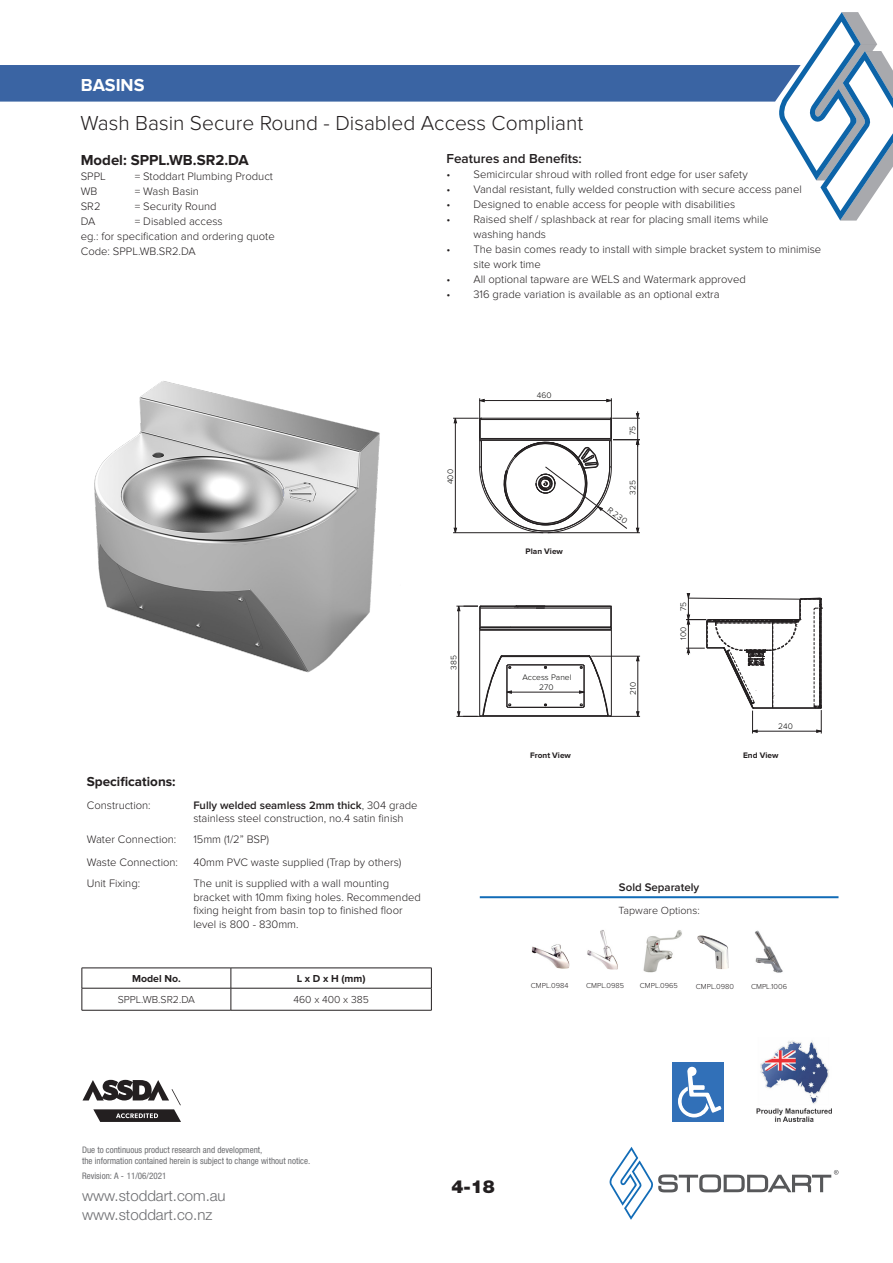
<style>
.page{position:relative;width:893px;height:1263px;background:#fff}
.page>*{position:absolute;margin:0;border:0;box-sizing:border-box;transform-origin:0 0}
.t1{font:300 21px "Proxima Nova";color:#231f20}
.t2{font:700 18px "Proxima Nova";color:#fff}
.t3{font:900 18px "Helvetica Neue LT Std";color:#231f20}
.t4{font:300 15px/19.5px "Helvetica Neue";color:#6c6d70}
.t5{font:700 15px "Proxima Nova";color:#231f20}
.t6{font:600 13.5px "Proxima Nova";color:#231f20}
.t7{font:700 13.5px "Proxima Nova";color:#231f20}
.t8{font:600 11.4px "Proxima Nova";color:#231f20}
.Dot_Points{font:300 11.25px/13.5px "Proxima Nova";color:#231f20}
.t9{font:300 10.8px "Proxima Nova";color:#231f20}
.t10{font:300 10.5px "Proxima Nova";color:#231f20}
.t11{font:700 10.5px "Proxima Nova";color:#231f20}
.t12{font:condensed 9px/10.8px "Helvetica Neue LT Pro";color:#6c6d70}
.t13{font:300 8.25px "Proxima Nova";color:#050504}
.t14{font:700 8.25px "Proxima Nova";color:#231f20}
.t15{font:300 7.5px "Proxima Nova";color:#231f20}
.s1{font-weight:600}
</style>
<div class="page">
<svg style="left:0;top:12px;width:893px;height:209px"></svg>
<svg style="left:609px;top:1147px;width:229px;height:73px"></svg>
<svg style="left:82px;top:1080px;width:99px;height:42px"></svg>
<img style="left:756px;top:1040px;width:76px;height:82px">
<hr style="left:611px;top:630px;width:1px;height:86px;background:#231f20">
<hr style="left:479px;top:630px;width:1px;height:86px;background:#231f20">
<hr style="left:480px;top:630px;width:131px;height:1px;background:#231f20">
<hr style="left:637px;top:656px;width:1px;height:60px;background:#231f20">
<hr style="left:591px;top:656px;width:49px;height:1px;background:#231f20">
<hr style="left:610px;top:716px;width:30px;height:1px;background:#231f20">
<hr style="left:458px;top:606px;width:1px;height:110px;background:#231f20">
<svg style="left:636px;top:711px;width:3px;height:6px"></svg>
<hr style="left:480px;top:400px;width:131px;height:1px;background:#231f20">
<hr style="left:479px;top:398px;width:1px;height:40px;background:#231f20">
<hr style="left:611px;top:398px;width:1px;height:40px;background:#231f20">
<svg style="left:479px;top:399px;width:6px;height:3px"></svg>
<svg style="left:606px;top:399px;width:6px;height:3px"></svg>
<svg style="left:456px;top:605px;width:156px;height:25px"></svg>
<svg style="left:456px;top:655px;width:156px;height:62px"></svg>
<svg style="left:686px;top:593px;width:136px;height:140px"></svg>
<svg style="left:453px;top:411px;width:187px;height:123px"></svg>
<img style="left:94px;top:381px;width:286px;height:292px">
<hr style="left:480px;top:896px;width:358px;height:2px;background:#126cb7">
<img style="left:531px;top:944px;width:39px;height:25px">
<img style="left:643px;top:930px;width:39px;height:42px">
<img style="left:587px;top:930px;width:31px;height:40px">
<img style="left:697px;top:935px;width:32px;height:35px">
<img style="left:755px;top:930px;width:28px;height:43px">
<hr style="left:82px;top:968px;width:149px;height:1px;background:#231f20">
<hr style="left:231px;top:968px;width:201px;height:1px;background:#231f20">
<hr style="left:82px;top:988px;width:149px;height:1px;background:#231f20">
<svg style="left:82px;top:968px;width:1px;height:42px"></svg>
<hr style="left:231px;top:988px;width:201px;height:1px;background:#231f20">
<svg style="left:231px;top:968px;width:1px;height:42px"></svg>
<svg style="left:431px;top:968px;width:1px;height:42px"></svg>
<hr style="left:82px;top:1010px;width:149px;height:1px;background:#231f20">
<hr style="left:231px;top:1010px;width:201px;height:1px;background:#231f20">
<div style="left:673px;top:1063px;width:51px;height:59px;background:#3170b8"></div>
<svg style="left:678px;top:1067px;width:43px;height:50px"></svg>
<h2 class="t2" style="left:81px;top:74px;width:65px">BASINS</h2>
<p class="t1" style="left:81px;top:111px;width:504px">Wash Basin Secure Round - Disabled Access Compliant</p>
<p class="t5" style="left:81px;top:151px;width:169px">Model: SPPL.WB.SR2.DA</p>
<p class="Dot_Points" style="left:81px;top:169px;width:27px">SPPL</p>
<p class="Dot_Points" style="left:135px;top:169px;width:140px">= Stoddart Plumbing Product</p>
<p class="Dot_Points" style="left:81px;top:184px;width:18px">WB</p>
<p class="Dot_Points" style="left:135px;top:184px;width:66px">= Wash Basin</p>
<p class="Dot_Points" style="left:81px;top:199px;width:21px">SR2</p>
<p class="Dot_Points" style="left:135px;top:199px;width:83px">= Security Round</p>
<p class="Dot_Points" style="left:81px;top:214px;width:16px">DA</p>
<p class="Dot_Points" style="left:135px;top:214px;width:89px">= Disabled access</p>
<p class="Dot_Points" style="left:81px;top:229px;width:195px">eg.: for specification and ordering quote</p>
<p class="Dot_Points" style="left:81px;top:244px;width:116px">Code: SPPL.WB.SR2.DA</p>
<p class="t6" style="left:446px;top:151px;width:137px">Features and Benefits:</p>
<p class="Dot_Points" style="left:446px;top:168px;width:303px">• Semicircular shroud with rolled front edge for user safety</p>
<p class="Dot_Points" style="left:446px;top:183px;width:357px">• Vandal resistant, fully welded construction with secure access panel</p>
<p class="Dot_Points" style="left:446px;top:198px;width:290px">• Designed to enable access for people with disabilities</p>
<p class="Dot_Points" style="left:473px;top:212px;width:296px;line-height:15px;text-indent:-27px">• Raised shelf / splashback at rear for placing small items while washing hands</p>
<p class="Dot_Points" style="left:473px;top:242px;width:349px;line-height:15px;text-indent:-27px">• The basin comes ready to install with simple bracket system to minimise site work time</p>
<p class="Dot_Points" style="left:446px;top:273px;width:301px">• All optional tapware are WELS and Watermark approved</p>
<p class="Dot_Points" style="left:446px;top:288px;width:275px">• 316 grade variation is available as an optional extra</p>
<p class="t13" style="left:446px;top:484px;width:16px;rotate:-90deg">400</p>
<p class="t13" style="left:449px;top:670px;width:16px;rotate:-90deg">385</p>
<p class="t7" style="left:87px;top:773px;width:90px">Specifications:</p>
<p class="Dot_Points" style="left:87px;top:798px;width:65px">Construction:</p>
<p class="Dot_Points" style="left:193px;top:798px;width:226px"><span class="s1">Fully welded seamless 2mm thick</span>, 304 grade stainless steel construction, no.4 satin finish</p>
<p class="Dot_Points" style="left:87px;top:833px;width:91px">Water Connection:</p>
<p class="Dot_Points" style="left:193px;top:833px;width:77px">15mm (1/2” BSP)</p>
<p class="Dot_Points" style="left:87px;top:856px;width:93px">Waste Connection:</p>
<p class="Dot_Points" style="left:193px;top:856px;width:210px">40mm PVC waste supplied (Trap by others)</p>
<p class="Dot_Points" style="left:87px;top:877px;width:55px">Unit Fixing:</p>
<p class="Dot_Points" style="left:193px;top:877px;width:229px">The unit is supplied with a wall mounting bracket with 10mm fixing holes. Recommended fixing height from basin top to finished floor level is 800 - 830mm.</p>
<p class="t11" style="left:132px;top:973px;width:50px">Model No.</p>
<p class="t11" style="left:297px;top:973px;width:70px">L x D x H (mm)</p>
<p class="t10" style="left:118px;top:993px;width:79px">SPPL.WB.SR2.DA</p>
<p class="t10" style="left:293px;top:993px;width:77px">460 x 400 x 385</p>
<p class="t13" style="left:537px;top:391px;width:16px">460</p>
<p class="t14" style="left:526px;top:547px;width:39px">Plan View</p>
<p class="t13" style="left:628px;top:435px;width:11px;rotate:-90deg">75</p>
<p class="t13" style="left:628px;top:495px;width:16px;rotate:-90deg">325</p>
<p class="t13" style="left:611px;top:505px;width:24px;rotate:37deg">R 230</p>
<p class="t13" style="left:522px;top:672px;width:51px">Access Panel</p>
<p class="t13" style="left:539px;top:682px;width:16px">270</p>
<p class="t13" style="left:628px;top:695px;width:14px;rotate:-90deg">210</p>
<p class="t13" style="left:679px;top:611px;width:11px;rotate:-90deg">75</p>
<p class="t13" style="left:679px;top:640px;width:15px;rotate:-90deg">100</p>
<p class="t13" style="left:778px;top:722px;width:16px">240</p>
<p class="t14" style="left:530px;top:750px;width:42px">Front View</p>
<p class="t14" style="left:743px;top:750px;width:37px">End View</p>
<p class="t8" style="left:619px;top:880px;width:82px">Sold Separately</p>
<p class="t9" style="left:619px;top:904px;width:83px">Tapware Options:</p>
<p class="t15" style="left:531px;top:981px;width:39px">CMPL.0984</p>
<p class="t15" style="left:586px;top:981px;width:39px">CMPL.0985</p>
<p class="t15" style="left:640px;top:981px;width:40px">CMPL.0965</p>
<p class="t15" style="left:696px;top:982px;width:40px">CMPL.0980</p>
<p class="t15" style="left:751px;top:982px;width:37px">CMPL.1006</p>
<p class="t12" style="left:82px;top:1144px;width:230px">Due to continuous product research and development,<br>the information contained herein is subject to change without notice.</p>
<h3 class="t4" style="left:82px;top:1185px;width:145px">www.stoddart.com.au www.stoddart.co.nz</h3>
<p class="t12" style="left:82px;top:1170px;width:86px">Revision: A - 11/06/2021</p>
<h2 class="t3" style="left:451px;top:1175px;width:45px">4-18</h2>
</div>
